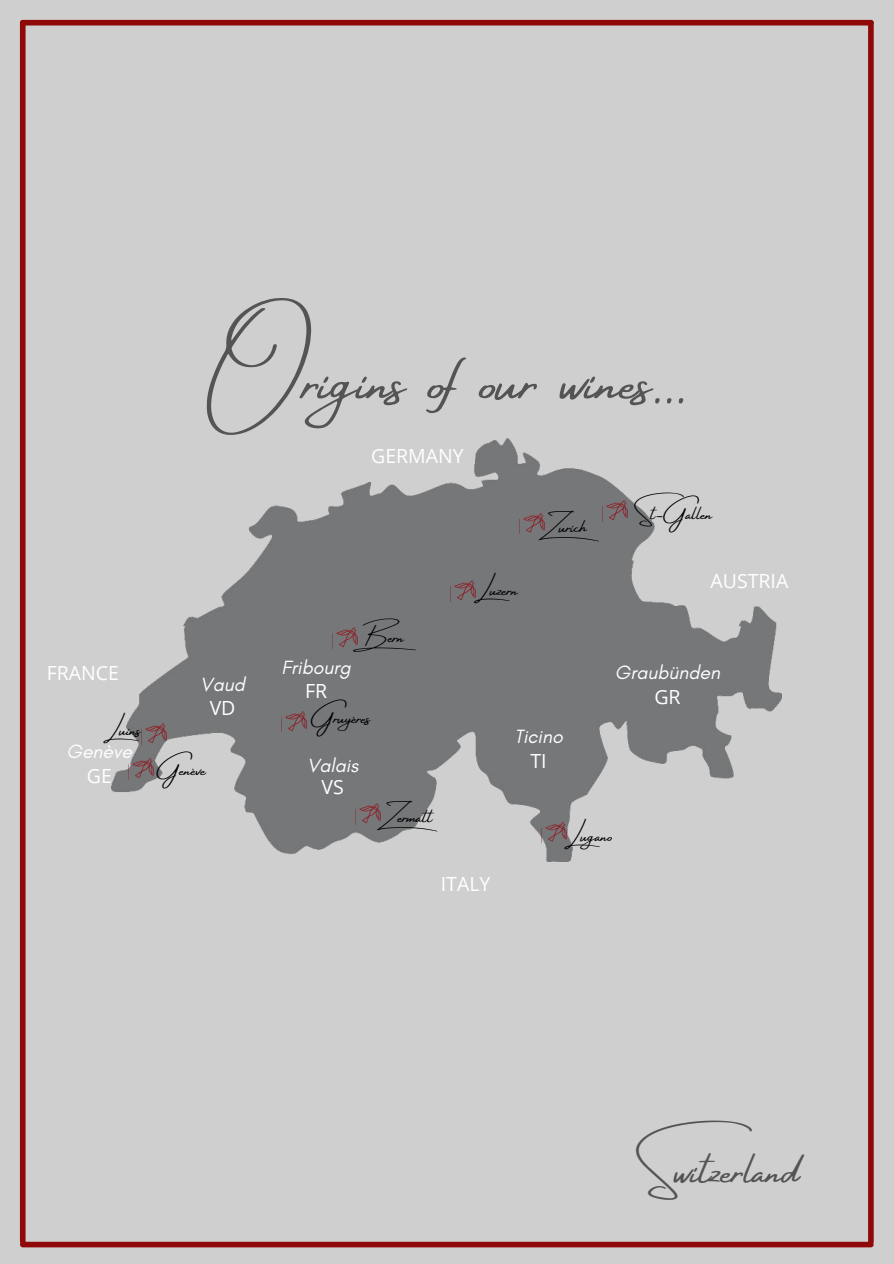
<style>
.page{position:relative;width:894px;height:1264px;background:#fff}
.page>*{position:absolute;margin:0;border:0;box-sizing:border-box;transform-origin:0 0}
.t1{font:63px "Amsterdam Four";color:#545454}
.t2{font:42.15px "Amsterdam Four";color:#545454}
.t3{font:italic 19.5px "Glacial Indifference";color:#fff}
.t4{font:19.5px "Open Sans";color:#fff}
.t5{font:18px "Amsterdam Four";color:#000}
</style>
<div class="page">
<div style="left:0;top:0;width:893px;height:1263px;background:#cfcfcf"></div>
<div style="left:20px;top:23px;width:6px;height:1218px;background:#8f0909"></div>
<svg style="left:867px;top:23px;width:6px;height:1218px;fill:#8f0909"></svg>
<div style="left:23px;top:20px;width:847px;height:5px;background:#8f0909"></div>
<div style="left:23px;top:1241px;width:847px;height:6px;background:#8f0909"></div>
<img style="left:112px;top:438px;width:669px;height:423px">
<img style="left:519px;top:510px;width:28px;height:23px">
<img style="left:602px;top:497px;width:28px;height:24px">
<img style="left:451px;top:577px;width:28px;height:24px">
<img style="left:332px;top:624px;width:29px;height:24px">
<img style="left:282px;top:708px;width:28px;height:24px">
<img style="left:141px;top:720px;width:29px;height:24px">
<img style="left:128px;top:755px;width:28px;height:24px">
<img style="left:355px;top:800px;width:28px;height:24px">
<img style="left:541px;top:819px;width:28px;height:23px">
<p class="t4" style="left:47px;top:660px;width:74px">FRANCE</p>
<p class="t5" style="left:103px;top:720px;width:39px">Luins</p>
<p class="t3" style="left:67px;top:740px;width:67px">Genève</p>
<p class="t4" style="left:87px;top:762px;width:27px">GE</p>
<h1 class="t1" style="left:206px;top:347px;width:482px">Origins of our wines...</h1>
<p class="t3" style="left:200px;top:673px;width:46px">Vaud</p>
<p class="t4" style="left:209px;top:695px;width:27px">VD</p>
<p class="t5" style="left:157px;top:760px;width:51px">Genève</p>
<p class="t4" style="left:371px;top:442px;width:94px">GERMANY</p>
<p class="t5" style="left:548px;top:517px;width:61px">Zurich</p>
<p class="t5" style="left:637px;top:504px;width:76px">St-Gallen</p>
<p class="t5" style="left:353px;top:627px;width:64px">Bern</p>
<p class="t3" style="left:281px;top:656px;width:71px">Fribourg</p>
<p class="t4" style="left:305px;top:678px;width:24px">FR</p>
<p class="t5" style="left:311px;top:708px;width:61px">Gruyères</p>
<p class="t3" style="left:307px;top:754px;width:53px">Valais</p>
<p class="t4" style="left:321px;top:773px;width:24px">VS</p>
<p class="t5" style="left:387px;top:807px;width:61px">Zermatt</p>
<p class="t5" style="left:474px;top:580px;width:45px">Luzern</p>
<p class="t3" style="left:514px;top:725px;width:50px">Ticino</p>
<p class="t4" style="left:530px;top:747px;width:18px">TI</p>
<p class="t4" style="left:710px;top:568px;width:79px">AUSTRIA</p>
<p class="t3" style="left:614px;top:661px;width:107px">Graubünden</p>
<p class="t4" style="left:654px;top:683px;width:28px">GR</p>
<p class="t5" style="left:564px;top:825px;width:49px">Lugano</p>
<p class="t4" style="left:440px;top:870px;width:51px">ITALY</p>
<h2 class="t2" style="left:644px;top:1147px;width:157px">Switzerland</h2>
</div>
